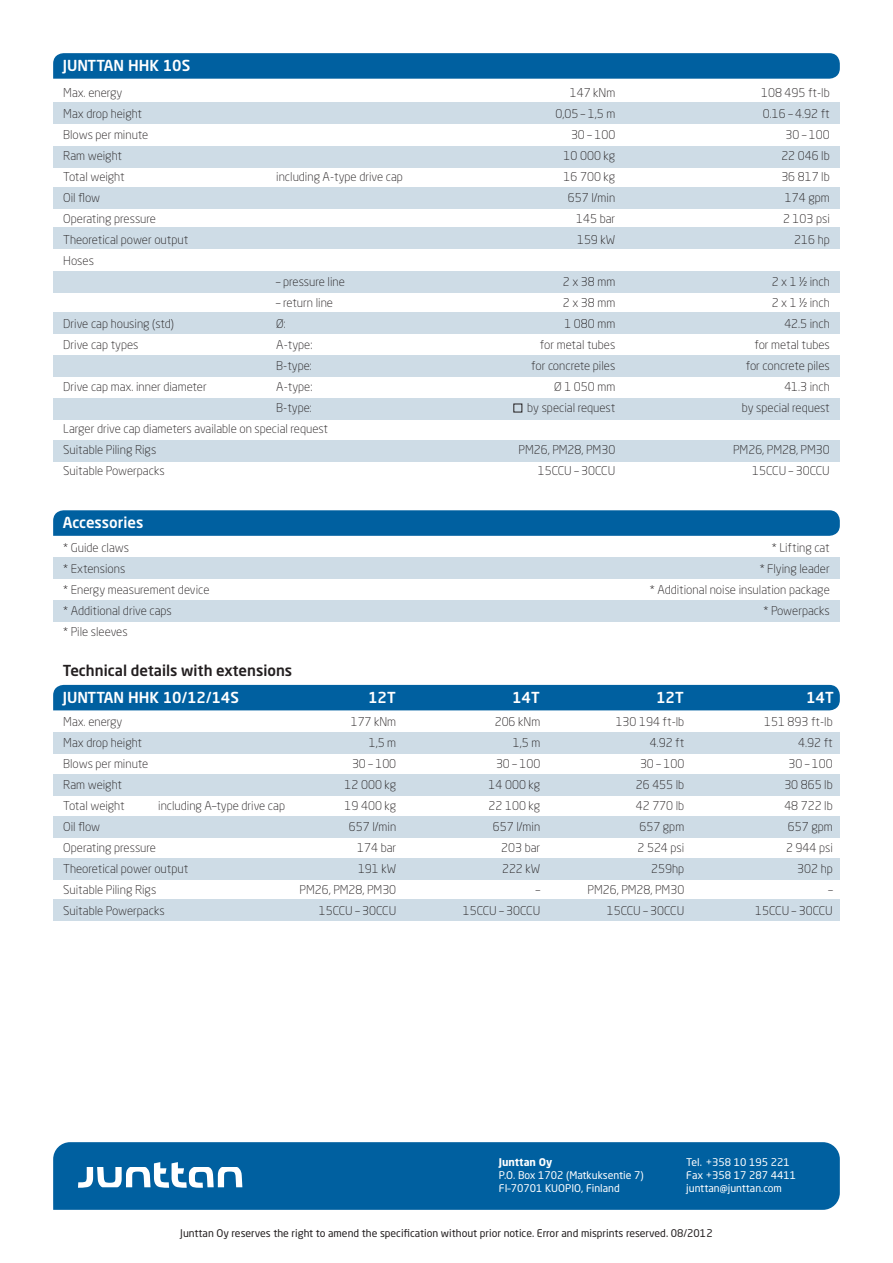
<style>
.page{position:relative;width:893px;height:1263px;background:#fff}
.page>*{position:absolute;margin:0;border:0;box-sizing:border-box;transform-origin:0 0}
.t1{font:500 15px "Neo Sans Std";color:#fff}
.t2{font:500 15px "Neo Sans Std";color:#231f20}
.t3{font:300 12px "Neo Sans Std";color:#231f20}
.t4{font:10.5px "Neo Sans Std";color:#231f20}
.t5{font:10.5px "Neo Sans Std";color:#fff}
.t6{font:700 10.5px "Neo Sans Std";color:#fff}
</style>
<div class="page">
<div style="left:53px;top:900px;width:787px;height:21px;background:#cedce6"></div>
<div style="left:53px;top:1142px;width:787px;height:68px;background:#0060a0"></div>
<svg style="left:78px;top:1162px;width:164px;height:26px"></svg>
<div style="left:53px;top:557px;width:787px;height:21px;background:#cedce6"></div>
<div style="left:53px;top:600px;width:787px;height:21px;background:#cedce6"></div>
<svg style="left:53px;top:510px;width:787px;height:26px;background:#0563a2"></svg>
<div style="left:53px;top:732px;width:787px;height:21px;background:#cedce6"></div>
<div style="left:53px;top:775px;width:787px;height:21px;background:#cedce6"></div>
<div style="left:53px;top:817px;width:787px;height:21px;background:#cedce6"></div>
<div style="left:53px;top:859px;width:787px;height:21px;background:#cedce6"></div>
<div style="left:53px;top:685px;width:787px;height:25px;background:#0060a0"></div>
<div style="left:53px;top:103px;width:787px;height:21px;background:#cedce6"></div>
<div style="left:53px;top:228px;width:787px;height:21px;background:#cedce6"></div>
<div style="left:53px;top:355px;width:787px;height:22px;background:#cedce6"></div>
<div style="left:53px;top:187px;width:787px;height:21px;background:#cedce6"></div>
<div style="left:53px;top:312px;width:787px;height:21px;background:#cedce6"></div>
<div style="left:53px;top:146px;width:787px;height:21px;background:#cedce6"></div>
<div style="left:53px;top:271px;width:787px;height:21px;background:#cedce6"></div>
<div style="left:53px;top:399px;width:787px;height:21px;background:#cedce6"></div>
<div style="left:53px;top:440px;width:787px;height:21px;background:#cedce6"></div>
<svg style="left:53px;top:53px;width:787px;height:26px;background:#0563a2"></svg>
<p class="t1" style="left:63px;top:56px;width:129px">JUNTTAN HHK 10S</p>
<p class="t3" style="left:63px;top:86px;width:61px">Max. energy</p>
<p class="t3" style="left:570px;top:86px;width:47px">147 kNm</p>
<p class="t3" style="left:761px;top:86px;width:70px">108 495 ft-lb</p>
<p class="t3" style="left:63px;top:107px;width:80px">Max drop height</p>
<p class="t3" style="left:555px;top:107px;width:61px">0,05 – 1,5 m</p>
<p class="t3" style="left:763px;top:107px;width:68px">0.16 – 4.92 ft</p>
<p class="t3" style="left:63px;top:128px;width:87px">Blows per minute</p>
<p class="t3" style="left:571px;top:128px;width:46px">30 – 100</p>
<p class="t3" style="left:785px;top:128px;width:46px">30 – 100</p>
<p class="t3" style="left:63px;top:149px;width:60px">Ram weight</p>
<p class="t3" style="left:564px;top:149px;width:53px">10 000 kg</p>
<p class="t3" style="left:781px;top:149px;width:50px">22 046 lb</p>
<p class="t3" style="left:63px;top:170px;width:63px">Total weight</p>
<p class="t3" style="left:276px;top:170px;width:128px">including A-type drive cap</p>
<p class="t3" style="left:564px;top:170px;width:53px">16 700 kg</p>
<p class="t3" style="left:781px;top:170px;width:50px">36 817 lb</p>
<p class="t3" style="left:63px;top:191px;width:38px">Oil flow</p>
<p class="t3" style="left:568px;top:191px;width:49px">657 l/min</p>
<p class="t3" style="left:785px;top:191px;width:46px">174 gpm</p>
<p class="t3" style="left:63px;top:212px;width:94px">Operating pressure</p>
<p class="t3" style="left:576px;top:212px;width:41px">145 bar</p>
<p class="t3" style="left:783px;top:212px;width:48px">2 103 psi</p>
<p class="t3" style="left:63px;top:233px;width:127px">Theoretical power output</p>
<p class="t3" style="left:577px;top:233px;width:40px">159 kW</p>
<p class="t3" style="left:794px;top:233px;width:37px">216 hp</p>
<p class="t3" style="left:63px;top:254px;width:32px">Hoses</p>
<p class="t3" style="left:276px;top:275px;width:70px">– pressure line</p>
<p class="t3" style="left:563px;top:275px;width:54px">2 x 38 mm</p>
<p class="t3" style="left:772px;top:275px;width:60px">2 x 1 ½ inch</p>
<p class="t3" style="left:276px;top:296px;width:58px">– return line</p>
<p class="t3" style="left:563px;top:296px;width:54px">2 x 38 mm</p>
<p class="t3" style="left:772px;top:296px;width:60px">2 x 1 ½ inch</p>
<p class="t3" style="left:63px;top:317px;width:112px">Drive cap housing (std)</p>
<p class="t3" style="left:276px;top:317px;width:11px">Ø:</p>
<p class="t3" style="left:564px;top:317px;width:52px">1 080 mm</p>
<p class="t3" style="left:784px;top:317px;width:47px">42.5 inch</p>
<p class="t3" style="left:63px;top:338px;width:77px">Drive cap types</p>
<p class="t3" style="left:276px;top:338px;width:38px">A-type:</p>
<p class="t3" style="left:540px;top:338px;width:77px">for metal tubes</p>
<p class="t3" style="left:754px;top:338px;width:77px">for metal tubes</p>
<p class="t3" style="left:276px;top:359px;width:37px">B-type:</p>
<p class="t3" style="left:531px;top:359px;width:86px">for concrete piles</p>
<p class="t3" style="left:746px;top:359px;width:86px">for concrete piles</p>
<p class="t3" style="left:63px;top:380px;width:145px">Drive cap max. inner diameter</p>
<p class="t3" style="left:276px;top:380px;width:38px">A-type:</p>
<p class="t3" style="left:554px;top:380px;width:63px">Ø 1 050 mm</p>
<p class="t3" style="left:784px;top:380px;width:47px">41.3 inch</p>
<p class="t3" style="left:276px;top:401px;width:37px">B-type:</p>
<p class="t3" style="left:527px;top:401px;width:90px">by special request</p>
<p class="t3" style="left:742px;top:401px;width:90px">by special request</p>
<p class="t3" style="left:63px;top:422px;width:266px">Larger drive cap diameters available on special request</p>
<p class="t3" style="left:63px;top:443px;width:95px">Suitable Piling Rigs</p>
<p class="t3" style="left:519px;top:443px;width:98px">PM26, PM28, PM30</p>
<p class="t3" style="left:733px;top:443px;width:98px">PM26, PM28, PM30</p>
<p class="t3" style="left:63px;top:464px;width:103px">Suitable Powerpacks</p>
<p class="t3" style="left:538px;top:464px;width:79px">15CCU – 30CCU</p>
<p class="t3" style="left:752px;top:464px;width:79px">15CCU – 30CCU</p>
<p class="t1" style="left:63px;top:513px;width:82px">Accessories</p>
<p class="t3" style="left:63px;top:540px;width:67px">* Guide claws</p>
<p class="t3" style="left:772px;top:540px;width:60px">* Lifting cat</p>
<p class="t3" style="left:63px;top:561px;width:64px">* Extensions</p>
<p class="t3" style="left:760px;top:561px;width:72px">* Flying leader</p>
<p class="t3" style="left:63px;top:582px;width:148px">* Energy measurement device</p>
<p class="t3" style="left:650px;top:582px;width:181px">* Additional noise insulation package</p>
<p class="t3" style="left:63px;top:603px;width:110px">* Additional drive caps</p>
<p class="t3" style="left:763px;top:603px;width:68px">* Powerpacks</p>
<p class="t3" style="left:63px;top:624px;width:66px">* Pile sleeves</p>
<p class="t2" style="left:63px;top:661px;width:231px">Technical details with extensions</p>
<p class="t1" style="left:63px;top:688px;width:178px">JUNTTAN HHK 10/12/14S</p>
<p class="t1" style="left:368px;top:688px;width:29px">12T</p>
<p class="t1" style="left:512px;top:688px;width:29px">14T</p>
<p class="t1" style="left:656px;top:688px;width:29px">12T</p>
<p class="t1" style="left:806px;top:688px;width:29px">14T</p>
<p class="t3" style="left:63px;top:715px;width:61px">Max. energy</p>
<p class="t3" style="left:351px;top:715px;width:47px">177 kNm</p>
<p class="t3" style="left:495px;top:715px;width:47px">206 kNm</p>
<p class="t3" style="left:616px;top:715px;width:70px">130 194 ft-lb</p>
<p class="t3" style="left:764px;top:715px;width:70px">151 893 ft-lb</p>
<p class="t3" style="left:63px;top:736px;width:80px">Max drop height</p>
<p class="t3" style="left:369px;top:736px;width:29px">1,5 m</p>
<p class="t3" style="left:513px;top:736px;width:29px">1,5 m</p>
<p class="t3" style="left:650px;top:736px;width:36px">4.92 ft</p>
<p class="t3" style="left:798px;top:736px;width:36px">4.92 ft</p>
<p class="t3" style="left:63px;top:757px;width:87px">Blows per minute</p>
<p class="t3" style="left:352px;top:757px;width:46px">30 – 100</p>
<p class="t3" style="left:496px;top:757px;width:46px">30 – 100</p>
<p class="t3" style="left:640px;top:757px;width:46px">30 – 100</p>
<p class="t3" style="left:788px;top:757px;width:46px">30 – 100</p>
<p class="t3" style="left:63px;top:778px;width:60px">Ram weight</p>
<p class="t3" style="left:345px;top:778px;width:53px">12 000 kg</p>
<p class="t3" style="left:489px;top:778px;width:53px">14 000 kg</p>
<p class="t3" style="left:636px;top:778px;width:50px">26 455 lb</p>
<p class="t3" style="left:784px;top:778px;width:50px">30 865 lb</p>
<p class="t3" style="left:63px;top:799px;width:63px">Total weight</p>
<p class="t3" style="left:158px;top:799px;width:128px">including A–type drive cap</p>
<p class="t3" style="left:345px;top:799px;width:53px">19 400 kg</p>
<p class="t3" style="left:489px;top:799px;width:53px">22 100 kg</p>
<p class="t3" style="left:636px;top:799px;width:50px">42 770 lb</p>
<p class="t3" style="left:784px;top:799px;width:50px">48 722 lb</p>
<p class="t3" style="left:63px;top:820px;width:38px">Oil flow</p>
<p class="t3" style="left:349px;top:820px;width:49px">657 l/min</p>
<p class="t3" style="left:493px;top:820px;width:49px">657 l/min</p>
<p class="t3" style="left:639px;top:820px;width:46px">657 gpm</p>
<p class="t3" style="left:788px;top:820px;width:46px">657 gpm</p>
<p class="t3" style="left:63px;top:841px;width:94px">Operating pressure</p>
<p class="t3" style="left:357px;top:841px;width:41px">174 bar</p>
<p class="t3" style="left:501px;top:841px;width:41px">203 bar</p>
<p class="t3" style="left:637px;top:841px;width:48px">2 524 psi</p>
<p class="t3" style="left:786px;top:841px;width:48px">2 944 psi</p>
<p class="t3" style="left:63px;top:862px;width:127px">Theoretical power output</p>
<p class="t3" style="left:358px;top:862px;width:40px">191 kW</p>
<p class="t3" style="left:502px;top:862px;width:40px">222 kW</p>
<p class="t3" style="left:651px;top:862px;width:34px">259hp</p>
<p class="t3" style="left:797px;top:862px;width:37px">302 hp</p>
<p class="t3" style="left:63px;top:883px;width:95px">Suitable Piling Rigs</p>
<p class="t3" style="left:300px;top:883px;width:98px">PM26, PM28, PM30</p>
<p class="t3" style="left:536px;top:883px;width:6px">–</p>
<p class="t3" style="left:588px;top:883px;width:98px">PM26, PM28, PM30</p>
<p class="t3" style="left:828px;top:883px;width:6px">–</p>
<p class="t3" style="left:63px;top:904px;width:103px">Suitable Powerpacks</p>
<p class="t3" style="left:319px;top:904px;width:79px">15CCU – 30CCU</p>
<p class="t3" style="left:463px;top:904px;width:79px">15CCU – 30CCU</p>
<p class="t3" style="left:607px;top:904px;width:79px">15CCU – 30CCU</p>
<p class="t3" style="left:755px;top:904px;width:79px">15CCU – 30CCU</p>
<p class="t6" style="left:499px;top:1155px;width:55px">Junttan Oy</p>
<p class="t5" style="left:499px;top:1169px;width:146px">P.O. Box 1702 (Matkuksentie 7)</p>
<p class="t5" style="left:499px;top:1181px;width:122px">FI–70701 KUOPIO, Finland</p>
<p class="t5" style="left:686px;top:1156px;width:105px">Tel. +358 10 195 221</p>
<p class="t5" style="left:686px;top:1169px;width:111px">Fax +358 17 287 4411</p>
<p class="t5" style="left:686px;top:1181px;width:97px">junttan@junttan.com</p>
<p class="t4" style="left:180px;top:1227px;width:534px">Junttan Oy reserves the right to amend the specification without prior notice. Error and misprints reserved. 08/2012</p>
</div>
